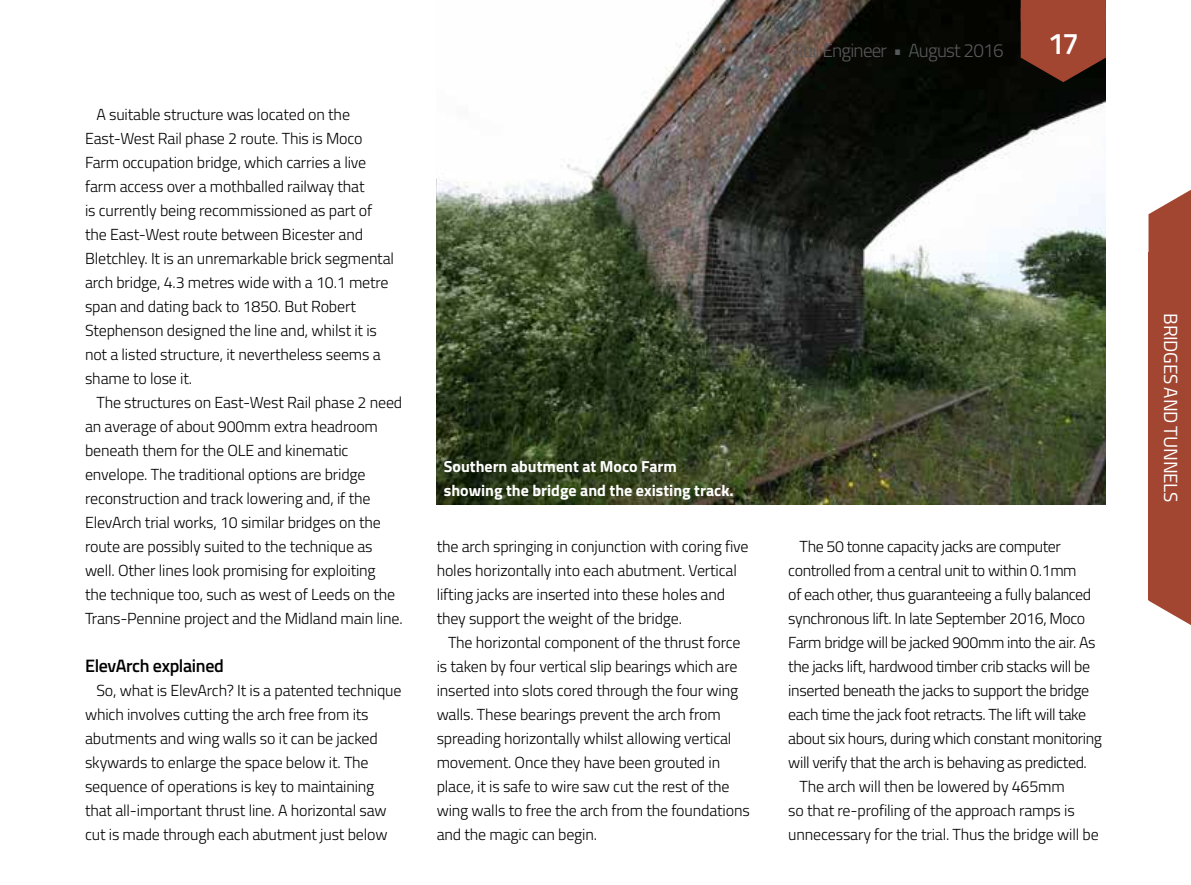
<style>
.page{position:relative;width:1191px;height:885px;background:#fff}
.page>*{position:absolute;margin:0;border:0;box-sizing:border-box;transform-origin:0 0}
.t1{font:600 30px "Titillium";color:#fff}
.t2{font:300 19px "Titillium";letter-spacing:-.04em;color:#58595b}
.t3{font:19px "Titillium";letter-spacing:-.02em;color:#fff}
.t4{font:600 18px "Titillium";letter-spacing:-.02em;color:#000}
.t5{font:300 16px/24px "Titillium";letter-spacing:-.01em;color:#000}
.t6{font:700 16px/24px "Titillium";color:#fff}
</style>
<div class="page">
<img style="left:437px;top:0;width:669px;height:504px">
<svg style="left:1020px;top:0;width:86px;height:82px;background:#893b29"></svg>
<svg style="left:1148px;top:190px;width:43px;height:62px"></svg>
<svg style="left:1148px;top:600px;width:43px;height:25px"></svg>
<div style="left:1148px;top:252px;width:43px;height:348px;background:#a24531"></div>
<p class="t5" style="left:85px;top:102px;width:310px;text-indent:11px">A suitable structure was located on the East-West Rail phase 2 route. This is Moco Farm occupation bridge, which carries a live farm access over a mothballed railway that<br>is currently being recommissioned as part of the East-West route between Bicester and Bletchley. It is an unremarkable brick segmental arch bridge, 4.3 metres wide with a 10.1 metre span and dating back to 1850. But Robert Stephenson designed the line and, whilst it is not a listed structure, it nevertheless seems a shame to lose it.</p>
<p class="t5" style="left:85px;top:390px;width:319px;text-indent:11px">The structures on East-West Rail phase 2 need an average of about 900mm extra headroom beneath them for the OLE and kinematic envelope. The traditional options are bridge reconstruction and track lowering and, if the ElevArch trial works, 10 similar bridges on the route are possibly suited to the technique as well. Other lines look promising for exploiting<br>the technique too, such as west of Leeds on the Trans-Pennine project and the Midland main line.</p>
<p class="t4" style="left:85px;top:652px;width:140px">ElevArch explained</p>
<p class="t5" style="left:85px;top:678px;width:318px;text-indent:11px">So, what is ElevArch? It is a patented technique which involves cutting the arch free from its abutments and wing walls so it can be jacked skywards to enlarge the space below it. The sequence of operations is key to maintaining that all-important thrust line. A horizontal saw cut is made through each abutment just below</p>
<p class="t6" style="left:444px;top:454px;width:291px">Southern abutment at Moco Farm showing the bridge and the existing track.</p>
<p class="t5" style="left:437px;top:534px;width:313px">the arch springing in conjunction with coring five holes horizontally into each abutment. Vertical lifting jacks are inserted into these holes and they support the weight of the bridge.</p>
<p class="t5" style="left:437px;top:630px;width:315px;text-indent:11px">The horizontal component of the thrust force is taken by four vertical slip bearings which are inserted into slots cored through the four wing walls. These bearings prevent the arch from spreading horizontally whilst allowing vertical movement. Once they have been grouted in place, it is safe to wire saw cut the rest of the wing walls to free the arch from the foundations and the magic can begin.</p>
<p class="t2" style="left:792px;top:37px;width:213px">Rail Engineer • August 2016</p>
<h1 class="t1" style="left:1048px;top:21px;width:32px">17</h1>
<p class="t5" style="left:799px;top:534px;width:263px">The 50 tonne capacity jacks are computer</p>
<p class="t5" style="left:788px;top:558px;width:290px">controlled from a central unit to within 0.1mm</p>
<p class="t5" style="left:788px;top:582px;width:304px">of each other, thus guaranteeing a fully balanced</p>
<p class="t5" style="left:788px;top:606px;width:298px">synchronous lift. In late September 2016, Moco</p>
<p class="t5" style="left:788px;top:630px;width:309px">Farm bridge will be jacked 900mm into the air. As</p>
<p class="t5" style="left:788px;top:654px;width:303px">the jacks lift, hardwood timber crib stacks will be</p>
<p class="t5" style="left:788px;top:678px;width:302px">inserted beneath the jacks to support the bridge</p>
<p class="t5" style="left:788px;top:702px;width:299px">each time the jack foot retracts. The lift will take</p>
<p class="t5" style="left:788px;top:726px;width:315px">about six hours, during which constant monitoring</p>
<p class="t5" style="left:788px;top:750px;width:300px">will verify that the arch is behaving as predicted.</p>
<p class="t5" style="left:799px;top:774px;width:267px">The arch will then be lowered by 465mm</p>
<p class="t5" style="left:788px;top:798px;width:288px">so that re-profiling of the approach ramps is</p>
<p class="t5" style="left:788px;top:822px;width:312px">unnecessary for the trial. Thus the bridge will be</p>
<p class="t3" style="left:1184px;top:313px;width:191px;rotate:90deg">BRIDGES AND TUNNELS</p>
</div>
